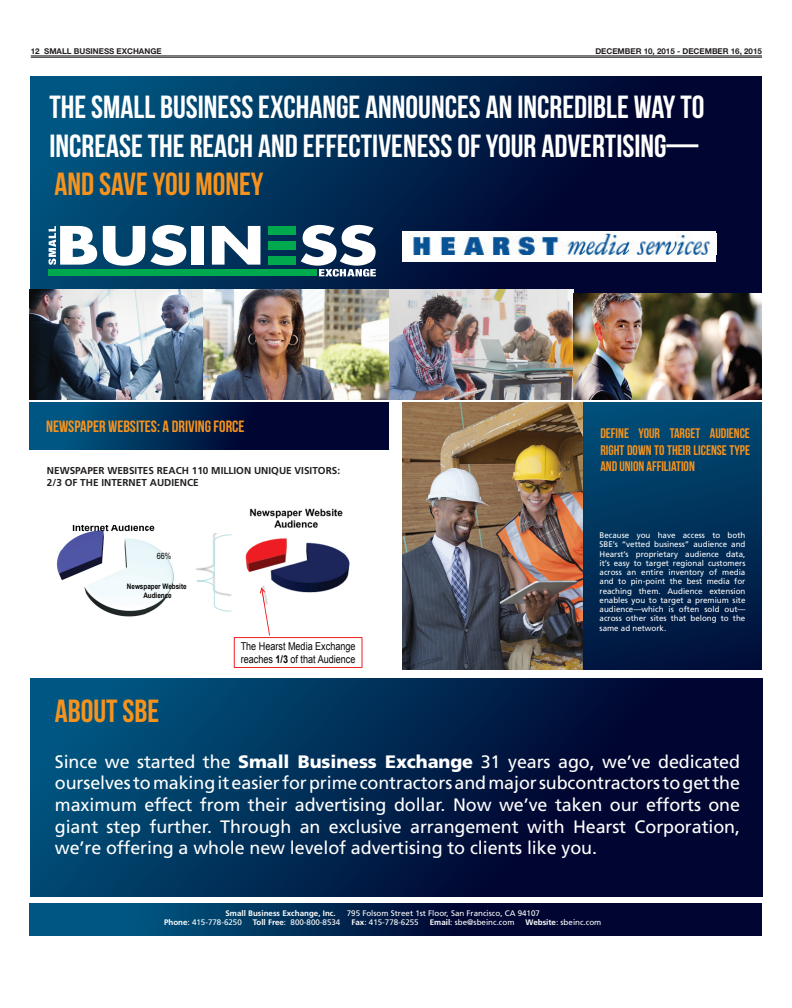
<style>
.page{position:relative;width:792px;height:1008px;background:#fff}
.page>*{position:absolute;margin:0;border:0;box-sizing:border-box;transform-origin:0 0}
.t1{font:32px/38.4px "Bebas Neue";color:#fff}
.t2{font:32px "Bebas Neue";color:#f7931d}
.t3{font:18px/21.6px "Frutiger";letter-spacing:-.005em;color:#fff;text-align:justify}
.t4{font:16.3px "Bebas Neue";color:#f7931d}
.t5{font:13.9px/16.6px "Bebas Neue";color:#f7931d;text-align:justify}
.t6{font:10.8px/12.4px "Arial";color:#040503;scale:.84 1}
.t7{font:700 10px/12px "Frutiger";color:#231f20}
.t8{font:8.7px "Arial";color:#040503;scale:.84 1}
.t9{font:8.2px/9.3px "Frutiger";color:#fff;text-align:justify}
.t10{font:8px "Frutiger";color:#fff}
.t11{font:700 8px "Helvetica Neue LT Std";color:#231f20}
.t12{font:700 8px "Frutiger";color:#fff}
.t13{font:700 7.6px/8.7px "Arial";color:#040503;text-align:center;scale:.84 1}
.s1{font-weight:700}
.s2{font-weight:900}
</style>
<div class="page">
<hr style="left:31px;top:56px;width:731px;height:1px;background:#231f20">
<hr style="left:31px;top:57px;width:731px;height:1px;background:#231f20">
<svg style="left:30px;top:403px;width:359px;height:46px;background:#00234e"></svg>
<svg style="left:263px;top:604px;width:7px;height:32px"></svg>
<img style="left:57px;top:525px;width:117px;height:92px">
<div style="left:234px;top:637px;width:128px;height:31px;border:1px solid #ee1f23"></div>
<img style="left:245px;top:508px;width:105px;height:85px">
<img style="left:257px;top:585px;width:11px;height:19px">
<img style="left:262px;top:590px;width:3px;height:14px">
<svg style="left:196px;top:534px;width:36px;height:78px"></svg>
<div style="left:582px;top:403px;width:180px;height:266px;background:linear-gradient(to bottom,#004e77,#00123c)"></div>
<img style="left:403px;top:403px;width:179px;height:266px">
<svg style="left:30px;top:77px;width:732px;height:216px;background:#00254f"></svg>
<div style="left:48px;top:269px;width:269px;height:7px;background:#00a94e"></div>
<svg style="left:103px;top:225px;width:83px;height:41px"></svg>
<div style="left:192px;top:226px;width:12px;height:39px;background:#fff"></div>
<svg style="left:212px;top:226px;width:48px;height:39px"></svg>
<div style="left:268px;top:226px;width:28px;height:9px;background:#00a94e"></div>
<div style="left:268px;top:241px;width:28px;height:8px;background:#00a94e"></div>
<div style="left:268px;top:256px;width:28px;height:9px;background:#00a94e"></div>
<svg style="left:48px;top:226px;width:49px;height:39px"></svg>
<svg style="left:301px;top:225px;width:75px;height:52px"></svg>
<img style="left:30px;top:290px;width:544px;height:109px">
<img style="left:574px;top:293px;width:188px;height:106px">
<div style="left:403px;top:231px;width:313px;height:31px;background:#fff"></div>
<img style="left:413px;top:233px;width:302px;height:22px">
<svg style="left:30px;top:679px;width:733px;height:218px;background:#00244e"></svg>
<svg style="left:30px;top:903px;width:732px;height:33px;background:#00234e"></svg>
<p class="t11" style="left:31px;top:46px;width:21px">12 SMA</p>
<p class="t11" style="left:62px;top:46px;width:43px">LL BUSINESS</p>
<p class="t11" style="left:117px;top:46px;width:18px">EXCHA</p>
<p class="t11" style="left:144px;top:46px;width:18px">NGE</p>
<p class="t11" style="left:595px;top:46px;width:13px">DECEMBER</p>
<p class="t11" style="left:644px;top:46px;width:46px">10, 2015 - DECEMBER</p>
<p class="t11" style="left:731px;top:46px;width:33px">16, 2015</p>
<h1 class="t1" style="left:49px;top:88px;width:657px">THE SMALL BUSINESS EXCHANGE ANNOUNCES AN INCREDIBLE WAY TO<br>INCREASE THE REACH AND EFFECTIVENESS OF YOUR ADVERTISING—</h1>
<h1 class="t2" style="left:54px;top:167px;width:211px">AND SAVE YOU MONEY</h1>
<p class="t4" style="left:46px;top:418px;width:200px">NEWSPAPER WEBSITES: A DRIVING FORCE</p>
<p class="t7" style="left:47px;top:465px;width:295px">NEWSPAPER WEBSITES REACH 110 MILLION UNIQUE VISITORS:<br>2/3 OF THE INTERNET AUDIENCE</p>
<p class="t8" style="left:157px;top:550px;width:19px">66%</p>
<p class="t13" style="left:127px;top:583px;width:73px">newspaper Website audience</p>
<p class="t6" style="left:241px;top:640px;width:138px">The Hearst Media Exchange reaches <span class="s1">1/3</span> of that Audience</p>
<p class="t5" style="left:600px;top:425px;width:151px">DEFINE YOUR TARGET AUDIENCE RIGHT DOWN TO THEIR LICENSE TYPE AND UNION AFFILIATION</p>
<p class="t9" style="left:600px;top:531px;width:147px">Because you have access to both SBE’s “vetted business” audience and Hearst’s proprietary audience data, it’s easy to target regional customers across an entire inventory of media and to pin-point the best media for reaching them. Audience extension enables you to target a premium site audience—which is often sold out— across other sites that belong to the same ad network.</p>
<h1 class="t2" style="left:55px;top:694px;width:106px">ABOUT SBE</h1>
<p class="t3" style="left:55px;top:751px;width:687px">Since we started the <span class="s2">Small Business Exchange</span> 31 years ago, we’ve dedicated ourselves to making it easier for prime contractors and major subcontractors to get the maximum effect from their advertising dollar. Now we’ve taken our efforts one giant step further. Through an exclusive arrangement with Hearst Corporation, we’re offering a whole new levelof advertising to clients like you.</p>
<p class="t12" style="left:226px;top:908px;width:112px">SMALL BUSINESS EXCHANGE, INC.</p>
<p class="t10" style="left:347px;top:908px;width:195px">795 Folsom Street 1st Floor, San Francisco, CA 94107</p>
<p class="t10" style="left:164px;top:918px;width:79px"><span class="s1">PHONE</span>: 415-778-6250</p>
<p class="t10" style="left:253px;top:918px;width:89px"><span class="s1">TOLL FREE</span>: 800-800-8534</p>
<p class="t10" style="left:352px;top:918px;width:69px"><span class="s1">FAX</span>: 415-778-6255</p>
<p class="t10" style="left:430px;top:918px;width:86px"><span class="s1">EMAIL</span>: sbe@sbeinc.com</p>
<p class="t10" style="left:526px;top:918px;width:77px"><span class="s1">WEBSITE</span>: sbeinc.com</p>
</div>
